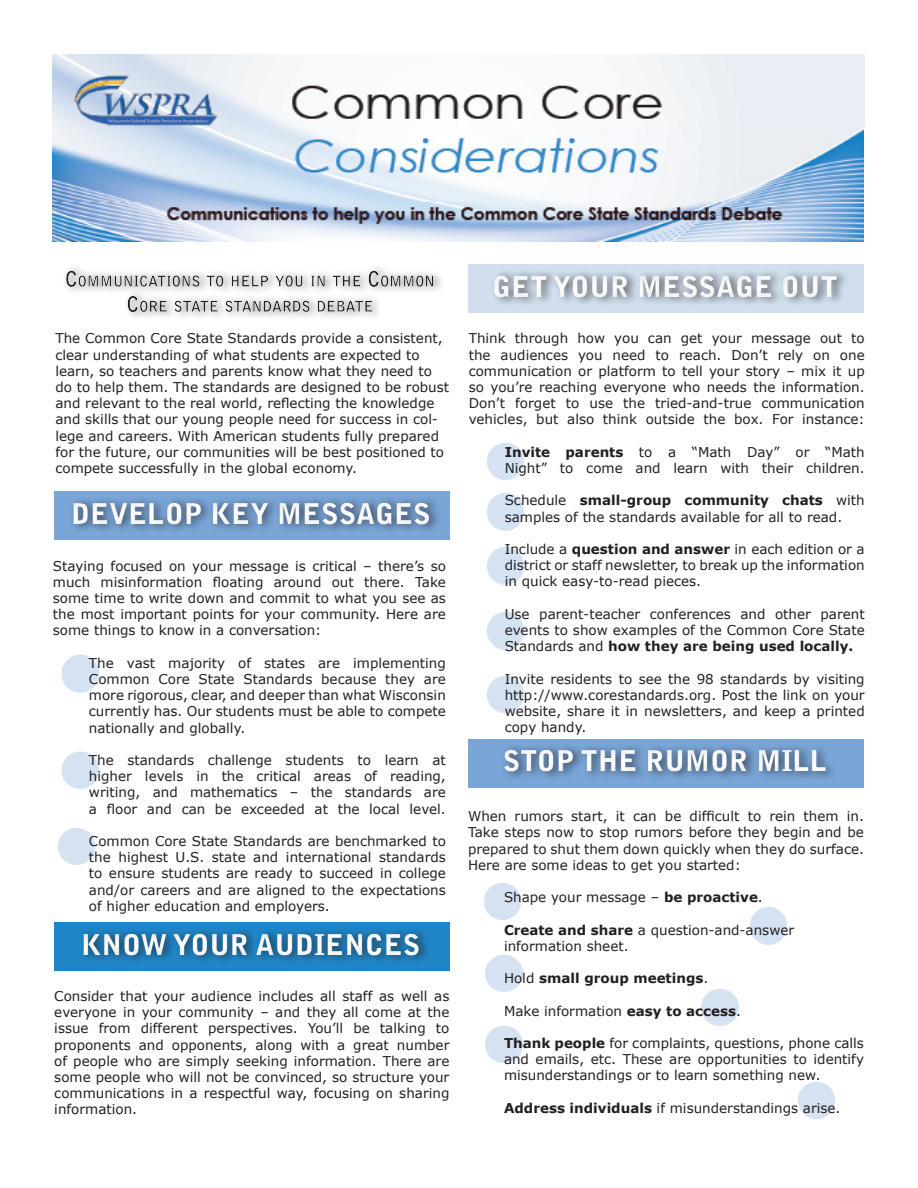
<style>
.page{position:relative;width:918px;height:1188px;background:#fff}
.page>*{position:absolute;margin:0;border:0;box-sizing:border-box;transform-origin:0 0}
.t1{font:900 28.5px "Bell Gothic Std";color:#fff}
.t2{font:13.5px/16.2px "Verdana";color:#231f20;text-align:justify}
.t3{font:700 13.5px "Verdana";color:#231f20}
.s1{font-weight:700}
.s2{font-weight:400}
</style>
<div class="page">
<img style="left:487px;top:676px;width:37px;height:37px">
<img style="left:61px;top:654px;width:38px;height:39px">
<img style="left:61px;top:751px;width:38px;height:38px">
<img style="left:58px;top:828px;width:37px;height:37px">
<img style="left:487px;top:443px;width:37px;height:37px">
<img style="left:487px;top:493px;width:37px;height:38px">
<img style="left:487px;top:547px;width:37px;height:38px">
<img style="left:484px;top:883px;width:37px;height:37px">
<img style="left:485px;top:955px;width:38px;height:37px">
<img style="left:485px;top:1026px;width:38px;height:37px">
<img style="left:798px;top:1082px;width:37px;height:37px">
<img style="left:701px;top:989px;width:38px;height:37px">
<img style="left:750px;top:907px;width:37px;height:38px">
<img style="left:52px;top:54px;width:812px;height:187px">
<div style="left:54px;top:492px;width:396px;height:48px;background:#79a5d7"></div>
<div style="left:59px;top:496px;width:384px;height:36px;background:#231f20;opacity:.13"></div>
<div style="left:54px;top:922px;width:396px;height:49px;background:#1f85c7"></div>
<div style="left:69px;top:927px;width:364px;height:35px;background:#231f20;opacity:.13"></div>
<div style="left:468px;top:739px;width:396px;height:49px;background:#79a5d7"></div>
<div style="left:491px;top:744px;width:348px;height:35px;background:#231f20;opacity:.13"></div>
<div style="left:468px;top:264px;width:396px;height:49px;background:#d0deed"></div>
<div style="left:480px;top:269px;width:370px;height:36px;background:#231f20;opacity:.13"></div>
<div style="left:53px;top:266px;width:394px;height:52px;background:#231f20;opacity:.13"></div>
<img style="left:487px;top:612px;width:37px;height:38px">
<h1 class="t1" style="left:492px;top:270px;width:347px">GET YOUR MESSAGE OUT</h1>
<p class="t2" style="left:55px;top:330px;width:395px;text-align:left">The Common Core State Standards provide a consistent, clear understanding of what students are expected to learn, so teachers and parents know what they need to do to help them. The standards are designed to be robust and relevant to the real world, reflecting the knowledge and skills that our young people need for success in col&shy;lege and careers. With American students fully prepared for the future, our communities will be best positioned to compete successfully in the global economy.</p>
<p class="t2" style="left:469px;top:330px;width:398px">Think through how you can get your message out to the audiences you need to reach. Don’t rely on one communication or platform to tell your story – mix it up so you’re reaching everyone who needs the information.<br>Don’t forget to use the tried-and-true communication vehicles, but also think outside the box. For instance:</p>
<p class="t2" style="left:505px;top:444px;width:362px"><span class="s1">Invite parents</span> to a “Math Day” or “Math<br>Night” to come and learn with their children.</p>
<p class="t2" style="left:505px;top:492px;width:361px">Schedule <span class="s1">small-group community chats</span> with samples of the standards available for all to read.</p>
<p class="t2" style="left:505px;top:541px;width:362px">Include a <span class="s1">question and answer</span> in each edition or a district or staff newsletter, to break up the information in quick easy-to-read pieces.</p>
<p class="t2" style="left:505px;top:606px;width:362px">Use parent-teacher conferences and other parent events to show examples of the Common Core State Standards and <span class="s1">how they are being used locally.</span></p>
<p class="t2" style="left:505px;top:670px;width:362px">Invite residents to see the 98 standards by visiting http://www.corestandards.org. Post the link on your website, share it in newsletters, and keep a printed copy handy.</p>
<h1 class="t1" style="left:71px;top:497px;width:361px">DEVELOP KEY MESSAGES</h1>
<p class="t2" style="left:53px;top:557px;width:394px">Staying focused on your message is critical – there’s so much misinformation floating around out there. Take some time to write down and commit to what you see as the most important points for your community. Here are some things to know in a conversation:</p>
<p class="t2" style="left:89px;top:655px;width:358px">The vast majority of states are implementing Common Core State Standards because they are more rigorous, clear, and deeper than what Wisconsin currently has. Our students must be able to compete nationally and globally.</p>
<p class="t2" style="left:89px;top:752px;width:358px">The standards challenge students to learn at higher levels in the critical areas of reading, writing, and mathematics – the standards are a floor and can be exceeded at the local level.</p>
<p class="t2" style="left:89px;top:833px;width:358px">Common Core State Standards are benchmarked to the highest U.S. state and international standards to ensure students are ready to succeed in college and/or careers and are aligned to the expectations of higher education and employers.</p>
<h1 class="t1" style="left:503px;top:745px;width:326px">STOP THE RUMOR MILL</h1>
<p class="t2" style="left:468px;top:808px;width:398px">When rumors start, it can be difficult to rein them in.<br>Take steps now to stop rumors before they begin and be prepared to shut them down quickly when they do surface.<br>Here are some ideas to get you started:</p>
<p class="t2" style="left:504px;top:889px;width:260px">Shape your message – <span class="s1">be proactive</span>.</p>
<p class="t2" style="left:504px;top:921px;width:292px"><span class="s1">Create and share</span> a question-and-answer information sheet.</p>
<p class="t3" style="left:504px;top:969px;width:206px"><span class="s2">Hold</span> small group meetings<span class="s2">.</span></p>
<p class="t2" style="left:504px;top:1002px;width:239px">Make information <span class="s1">easy to access</span>.</p>
<p class="t2" style="left:504px;top:1035px;width:362px"><span class="s1">Thank people</span> for complaints, questions, phone calls and emails, etc. These are opportunities to identify misunderstandings or to learn something new.</p>
<p class="t2" style="left:504px;top:1100px;width:338px"><span class="s1">Address individuals</span> if misunderstandings arise.</p>
<h1 class="t1" style="left:81px;top:928px;width:341px">KNOW YOUR AUDIENCES</h1>
<p class="t2" style="left:54px;top:988px;width:397px">Consider that your audience includes all staff as well as everyone in your community – and they all come at the issue from different perspectives. You’ll be talking to proponents and opponents, along with a great number of people who are simply seeking information. There are some people who will not be convinced, so structure your communications in a respectful way, focusing on sharing information.</p>
</div>
